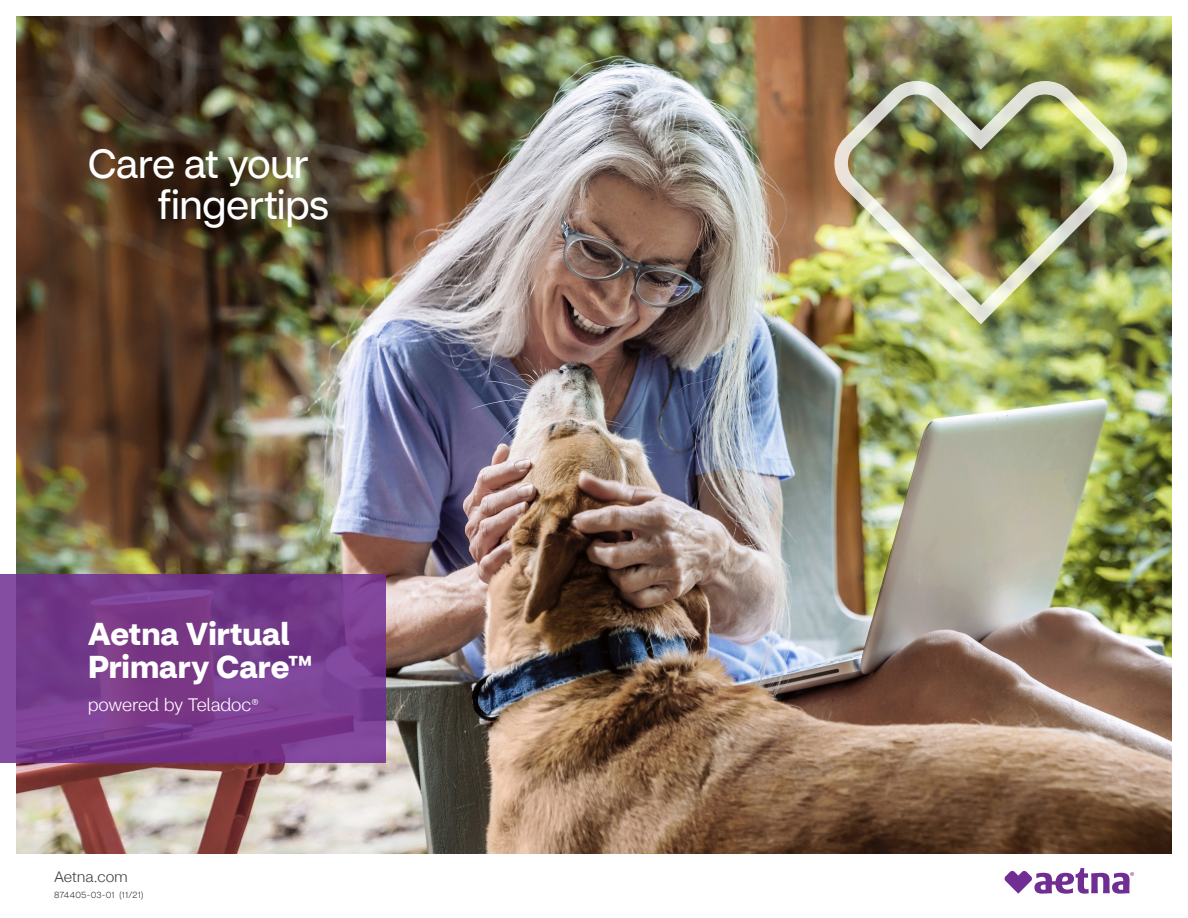
<style>
.page{position:relative;width:1188px;height:918px;background:#fff}
.page>*{position:absolute;margin:0;border:0;box-sizing:border-box;transform-origin:0 0}
.t1{font:40.5px/40.5px "CVS Health Sans";letter-spacing:-.02em;color:#fff}
.t2{font:700 31.5px/33px "CVS Health Sans";color:#fff}
.t3{font:300 18px "CVS Health Sans";letter-spacing:-.01em;color:#fff}
.t4{font:300 15px "CVS Health Sans";letter-spacing:-.005em;color:#3e3e3f}
.t5{font:300 9px "CVS Health Sans";letter-spacing:.025em;color:#3e3e3f}
.s1{font-size:15px}
</style>
<div class="page">
<img style="left:17px;top:17px;width:1154px;height:837px">
<img style="left:834px;top:81px;width:293px;height:243px">
<svg style="left:0;top:574px;width:385px;height:189px;background:#773b8d"></svg>
<svg style="left:1004px;top:868px;width:130px;height:26px"></svg>
<h1 class="t1" style="left:158px;top:144px;width:173px;text-indent:-70px">Care at your fingertips</h1>
<h2 class="t2" style="left:88px;top:618px;width:226px">Aetna Virtual<br>Primary Care™</h2>
<p class="t3" style="left:88px;top:694px;width:173px">powered by Teladoc<span class="s1">®</span></p>
<p class="t4" style="left:54px;top:867px;width:75px">Aetna.com</p>
<p class="t5" style="left:54px;top:889px;width:91px">874405-03-01 (11/21)</p>
</div>
